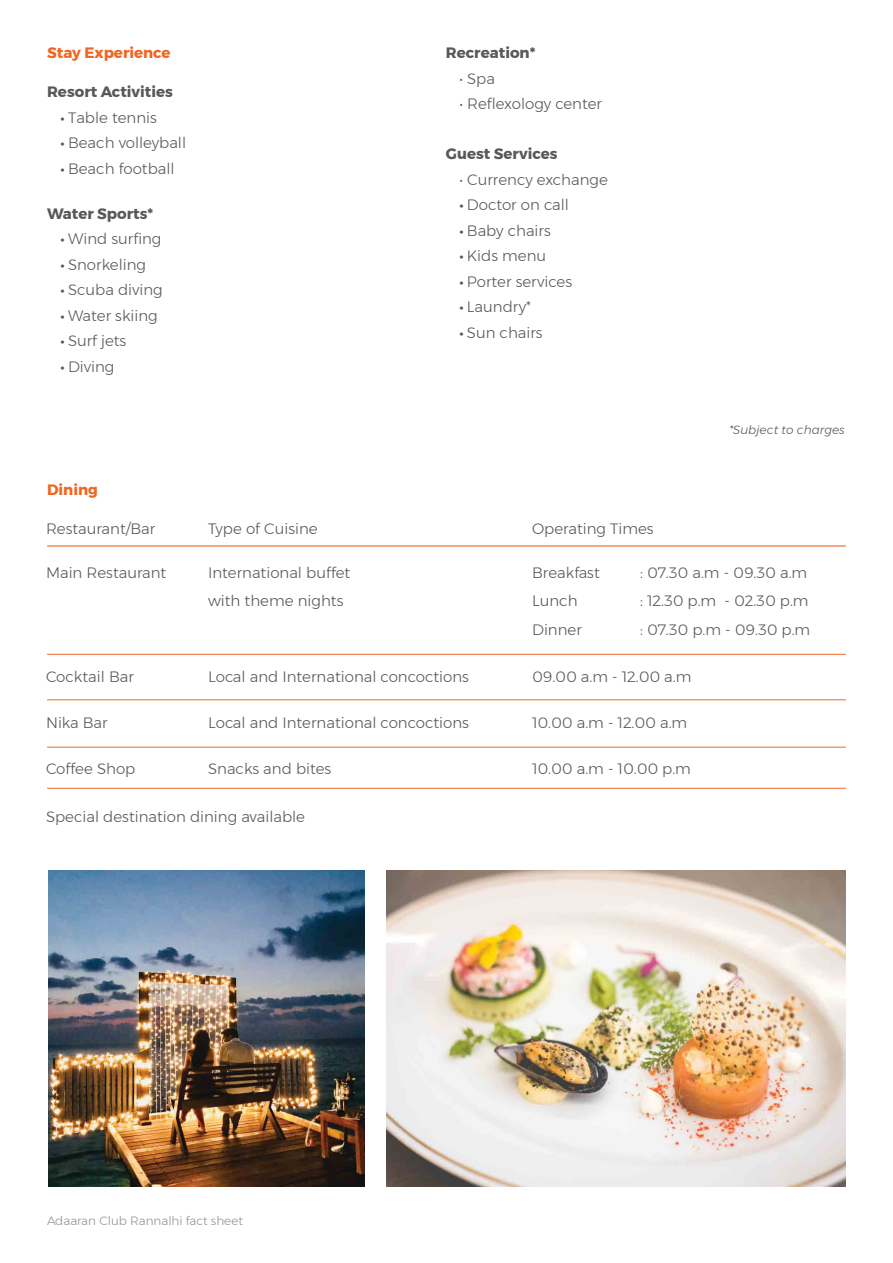
<style>
.page{position:relative;width:893px;height:1263px;background:#fff}
.page>*{position:absolute;margin:0;border:0;box-sizing:border-box;transform-origin:0 0}
.t1{font:300 15px "Montserrat";color:#58595b}
.t2{font:700 15px "Montserrat";color:#58595b}
.t3{font:700 15px "Montserrat";color:#f16522}
.t4{font:300 12px "Montserrat";color:#929497}
.t5{font:italic 300 12px "Montserrat";color:#58595b}
.s1{font-family:"Myriad Pro";font-weight:400}
</style>
<div class="page">
<hr style="left:47px;top:545px;width:799px;height:1px;background:#f16522">
<hr style="left:47px;top:654px;width:799px;height:1px;background:#f16522">
<hr style="left:47px;top:699px;width:799px;height:1px;background:#f16522">
<hr style="left:47px;top:747px;width:799px;height:1px;background:#f16522">
<hr style="left:47px;top:788px;width:799px;height:1px;background:#f16522">
<img style="left:49px;top:870px;width:316px;height:316px">
<img style="left:387px;top:870px;width:459px;height:316px">
<p class="t3" style="left:47px;top:41px;width:125px">Stay Experience</p>
<p class="t2" style="left:47px;top:80px;width:127px">Resort Activities</p>
<p class="t1" style="left:61px;top:106px;width:98px"><span class="s1">•</span> Table tennis</p>
<p class="t1" style="left:61px;top:132px;width:127px"><span class="s1">•</span> Beach volleyball</p>
<p class="t1" style="left:61px;top:157px;width:115px"><span class="s1">•</span> Beach football</p>
<p class="t2" style="left:47px;top:201px;width:108px">Water Sports*</p>
<p class="t1" style="left:61px;top:228px;width:102px"><span class="s1">•</span> Wind surfing</p>
<p class="t1" style="left:61px;top:253px;width:87px"><span class="s1">•</span> Snorkeling</p>
<p class="t1" style="left:61px;top:279px;width:104px"><span class="s1">•</span> Scuba diving</p>
<p class="t1" style="left:61px;top:304px;width:99px"><span class="s1">•</span> Water skiing</p>
<p class="t1" style="left:61px;top:330px;width:67px"><span class="s1">•</span> Surf jets</p>
<p class="t1" style="left:61px;top:355px;width:55px"><span class="s1">•</span> Diving</p>
<p class="t3" style="left:47px;top:478px;width:52px">Dining</p>
<p class="t2" style="left:446px;top:41px;width:91px">Recreation*</p>
<p class="t1" style="left:459px;top:67px;width:37px">• Spa</p>
<p class="t1" style="left:459px;top:93px;width:144px">• Reflexology center</p>
<p class="t2" style="left:446px;top:142px;width:113px">Guest Services</p>
<p class="t1" style="left:459px;top:168px;width:150px">• Currency exchange</p>
<p class="t1" style="left:459px;top:194px;width:111px"><span class="s1">•</span> Doctor on call</p>
<p class="t1" style="left:459px;top:219px;width:93px"><span class="s1">•</span> Baby chairs</p>
<p class="t1" style="left:459px;top:245px;width:88px"><span class="s1">•</span> Kids menu</p>
<p class="t1" style="left:459px;top:270px;width:114px"><span class="s1">•</span> Porter services</p>
<p class="t1" style="left:459px;top:296px;width:73px"><span class="s1">•</span> Laundry*</p>
<p class="t1" style="left:459px;top:321px;width:85px"><span class="s1">•</span> Sun chairs</p>
<p class="t5" style="left:729px;top:421px;width:117px">*Subject to charges</p>
<p class="t1" style="left:46px;top:518px;width:111px">Restaurant/Bar</p>
<p class="t1" style="left:208px;top:518px;width:111px">Type of Cuisine</p>
<p class="t1" style="left:532px;top:518px;width:123px">Operating Times</p>
<p class="t1" style="left:46px;top:561px;width:122px">Main Restaurant</p>
<p class="t1" style="left:208px;top:561px;width:144px">International buffet</p>
<p class="t1" style="left:532px;top:561px;width:69px">Breakfast</p>
<p class="t1" style="left:640px;top:561px;width:169px">: 07.30 a.m - 09.30 a.m</p>
<p class="t1" style="left:208px;top:589px;width:137px">with theme nights</p>
<p class="t1" style="left:532px;top:589px;width:47px">Lunch</p>
<p class="t1" style="left:640px;top:589px;width:170px">: 12.30 p.m - 02.30 p.m</p>
<p class="t1" style="left:532px;top:618px;width:51px">Dinner</p>
<p class="t1" style="left:640px;top:618px;width:172px">: 07.30 p.m - 09.30 p.m</p>
<p class="t1" style="left:46px;top:665px;width:89px">Cocktail Bar</p>
<p class="t1" style="left:208px;top:665px;width:262px">Local and International concoctions</p>
<p class="t1" style="left:532px;top:665px;width:161px">09.00 a.m - 12.00 a.m</p>
<p class="t1" style="left:46px;top:711px;width:63px">Nika Bar</p>
<p class="t1" style="left:208px;top:711px;width:262px">Local and International concoctions</p>
<p class="t1" style="left:532px;top:711px;width:157px">10.00 a.m - 12.00 a.m</p>
<p class="t1" style="left:46px;top:757px;width:91px">Coffee Shop</p>
<p class="t1" style="left:208px;top:758px;width:125px">Snacks and bites</p>
<p class="t1" style="left:532px;top:758px;width:160px">10.00 a.m - 10.00 p.m</p>
<p class="t1" style="left:46px;top:805px;width:261px">Special destination dining available</p>
<p class="t4" style="left:47px;top:1211px;width:197px">Adaaran Club Rannalhi fact sheet</p>
</div>
